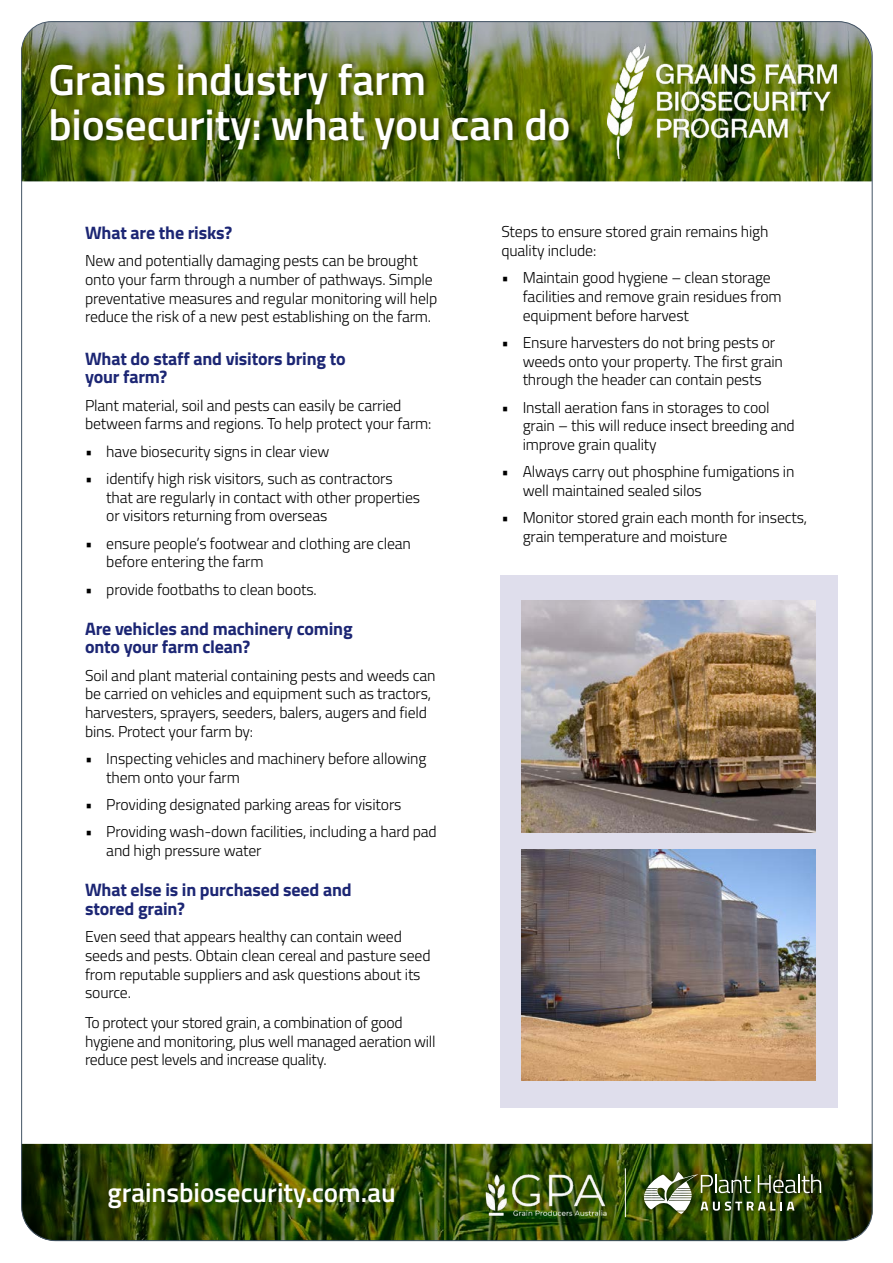
<style>
.page{position:relative;width:893px;height:1263px;background:#fff}
.page>*{position:absolute;margin:0;border:0;box-sizing:border-box;transform-origin:0 0}
.t1{font:600 43.5px/45px "Titillium";letter-spacing:-.005em;color:#fff}
.t2{font:600 27px "Titillium";color:#fff}
.t3{font:700 18px/18.8px "Titillium";letter-spacing:-.01em;color:#1c2674}
.t4{font:300 15.75px/18.8px "Titillium";letter-spacing:-.01em;color:#000}
</style>
<div class="page">
<svg style="left:53px;top:1241px;width:792px;height:1px"></svg>
<img style="left:21px;top:21px;width:852px;height:1220px">
<div style="left:50px;top:58px;width:527px;height:94px;background:#000;opacity:.5"></div>
<img style="left:607px;top:44px;width:230px;height:115px">
<h1 class="t1" style="left:48px;top:55px;width:524px">Grains industry farm biosecurity: what you can do</h1>
<p class="t3" style="left:85px;top:222px;width:149px">What are the risks?</p>
<p class="t4" style="left:85px;top:250px;width:354px">New and potentially damaging pests can be brought onto your farm through a number of pathways. Simple preventative measures and regular monitoring will help reduce the risk of a new pest establishing on the farm.</p>
<p class="t3" style="left:85px;top:348px;width:262px">What do staff and visitors bring to your farm?</p>
<p class="t4" style="left:85px;top:395px;width:348px">Plant material, soil and pests can easily be carried between farms and regions. To help protect your farm:</p>
<p class="t4" style="left:85px;top:441px;width:246px">• have biosecurity signs in clear view</p>
<p class="t4" style="left:106px;top:468px;width:315px;text-indent:-21px">• identify high risk visitors, such as contractors that are regularly in contact with other properties or visitors returning from overseas</p>
<p class="t4" style="left:106px;top:533px;width:306px;text-indent:-21px">• ensure people’s footwear and clothing are clean before entering the farm</p>
<p class="t4" style="left:85px;top:579px;width:233px">• provide footbaths to clean boots.</p>
<p class="t3" style="left:85px;top:618px;width:269px">Are vehicles and machinery coming onto your farm clean?</p>
<p class="t4" style="left:85px;top:665px;width:352px">Soil and plant material containing pests and weeds can be carried on vehicles and equipment such as tractors, harvesters, sprayers, seeders, balers, augers and field bins. Protect your farm by:</p>
<p class="t4" style="left:106px;top:748px;width:322px;text-indent:-21px">• Inspecting vehicles and machinery before allowing them onto your farm</p>
<p class="t4" style="left:85px;top:794px;width:318px">• Providing designated parking areas for visitors</p>
<p class="t4" style="left:106px;top:822px;width:332px;text-indent:-21px">• Providing wash-down facilities, including a hard pad and high pressure water</p>
<p class="t3" style="left:85px;top:879px;width:268px">What else is in purchased seed and stored grain?</p>
<p class="t4" style="left:85px;top:926px;width:347px">Even seed that appears healthy can contain weed seeds and pests. Obtain clean cereal and pasture seed from reputable suppliers and ask questions about its source.</p>
<p class="t4" style="left:85px;top:1012px;width:352px">To protect your stored grain, a combination of good hygiene and monitoring, plus well managed aeration will reduce pest levels and increase quality.</p>
<h2 class="t2" style="left:107px;top:1172px;width:290px">grainsbiosecurity.com.au</h2>
<p class="t4" style="left:501px;top:221px;width:269px">Steps to ensure stored grain remains high quality include:</p>
<p class="t4" style="left:523px;top:267px;width:261px;text-indent:-21px">• Maintain good hygiene – clean storage facilities and remove grain residues from equipment before harvest</p>
<p class="t4" style="left:523px;top:332px;width:262px;text-indent:-21px">• Ensure harvesters do not bring pests or weeds onto your property. The first grain through the header can contain pests</p>
<p class="t4" style="left:523px;top:397px;width:274px;text-indent:-21px">• Install aeration fans in storages to cool grain – this will reduce insect breeding and improve grain quality</p>
<p class="t4" style="left:523px;top:462px;width:273px;text-indent:-21px">• Always carry out phosphine fumigations in well maintained sealed silos</p>
<p class="t4" style="left:523px;top:508px;width:286px;text-indent:-21px">• Monitor stored grain each month for insects, grain temperature and moisture</p>
</div>
